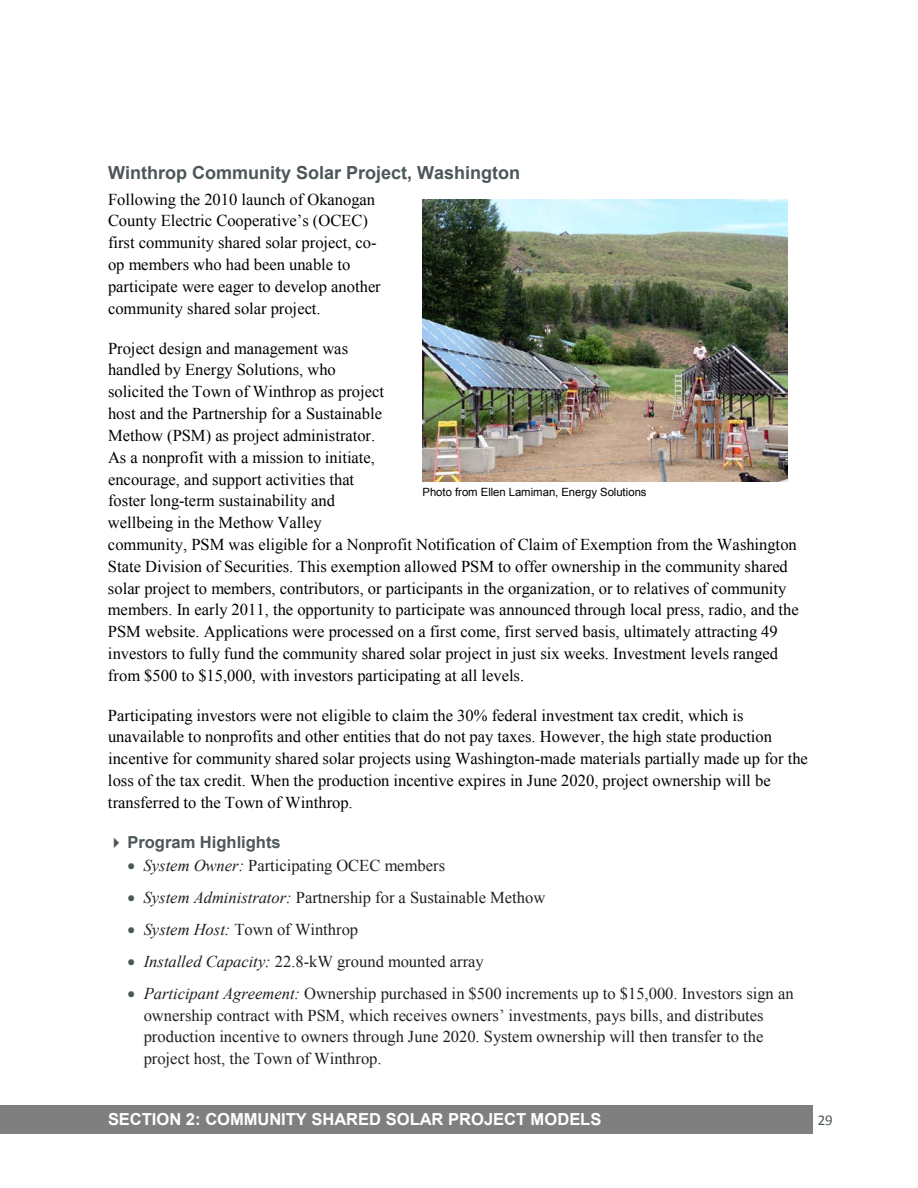
<style>
.page{position:relative;width:918px;height:1188px;background:#fff}
.page>*{position:absolute;margin:0;border:0;box-sizing:border-box;transform-origin:0 0}
.t1{font:700 18px "Arial";color:#4d5659}
.t2{font:16.5px/21.8px "Times New Roman";color:#000}
.t3{font:16.5px/21.9px "Times New Roman";color:#221e1f}
.t4{font:700 16.5px "Arial";letter-spacing:-.005em;color:#fff}
.t5{font:700 16.5px "Arial";color:#4d5659}
.t6{font:15px "Calibri";color:#4d5659}
.t7{font:11.4px "Arial";color:#000}
.s1{color:#4d5659}
.s2{font-style:italic}
</style>
<div class="page">
<div style="left:0;top:1106px;width:812px;height:28px;background:#7f7f7f"></div>
<img style="left:423px;top:199px;width:364px;height:282px">
<p class="t1" style="left:108px;top:160px;width:414px">Winthrop Community Solar Project, Washington</p>
<p class="t2" style="left:108px;top:188px;width:274px">Following the 2010 launch of Okanogan County Electric Cooperative’s (OCEC) first community shared solar project, co&shy;op members who had been unable to participate were eager to develop another community shared solar project.</p>
<p class="t2" style="left:108px;top:337px;width:692px">Project design and management was<br>handled by Energy Solutions, who<br>solicited the Town of Winthrop as project<br>host and the Partnership for a Sustainable<br>Methow (PSM) as project administrator.<br>As a nonprofit with a mission to initiate,<br>encourage, and support activities that<br>foster long-term sustainability and<br>wellbeing in the Methow Valley<br>community, PSM was eligible for a Nonprofit Notification of Claim of Exemption from the Washington State Division of Securities. This exemption allowed PSM to offer ownership in the community shared solar project to members, contributors, or participants in the organization, or to relatives of community members. In early 2011, the opportunity to participate was announced through local press, radio, and the PSM website. Applications were processed on a first come, first served basis, ultimately attracting 49 investors to fully fund the community shared solar project in just six weeks. Investment levels ranged from $500 to $15,000, with investors participating at all levels.</p>
<p class="t2" style="left:108px;top:704px;width:701px">Participating investors were not eligible to claim the 30% federal investment tax credit, which is unavailable to nonprofits and other entities that do not pay taxes. However, the high state production incentive for community shared solar projects using Washington-made materials partially made up for the loss of the tax credit. When the production incentive expires in June 2020, project ownership will be transferred to the Town of Winthrop.</p>
<p class="t5" style="left:108px;top:831px;width:174px">✔ Program Highlights</p>
<p class="t3" style="left:127px;top:854px;width:319px"><span class="s1">•</span> <span class="s2">System Owner:</span> Participating OCEC members</p>
<p class="t3" style="left:127px;top:886px;width:419px"><span class="s1">•</span> <span class="s2">System Administrator:</span> Partnership for a Sustainable Methow</p>
<p class="t3" style="left:127px;top:918px;width:232px"><span class="s1">•</span> <span class="s2">System Host:</span> Town of Winthrop</p>
<p class="t3" style="left:127px;top:950px;width:358px"><span class="s1">•</span> <span class="s2">Installed Capacity:</span> 22.8-kW ground mounted array</p>
<p class="t3" style="left:144px;top:982px;width:652px;text-indent:-16px"><span class="s1">•</span> <span class="s2">Participant Agreement:</span> Ownership purchased in $500 increments up to $15,000. Investors sign an ownership contract with PSM, which receives owners’ investments, pays bills, and distributes production incentive to owners through June 2020. System ownership will then transfer to the project host, the Town of Winthrop.</p>
<p class="t7" style="left:422px;top:484px;width:226px">Photo from Ellen Lamiman, Energy Solutions</p>
<p class="t4" style="left:108px;top:1109px;width:495px">SECTION 2: COMMUNITY SHARED SOLAR PROJECT MODELS</p>
<p class="t6" style="left:818px;top:1111px;width:17px">29</p>
</div>
